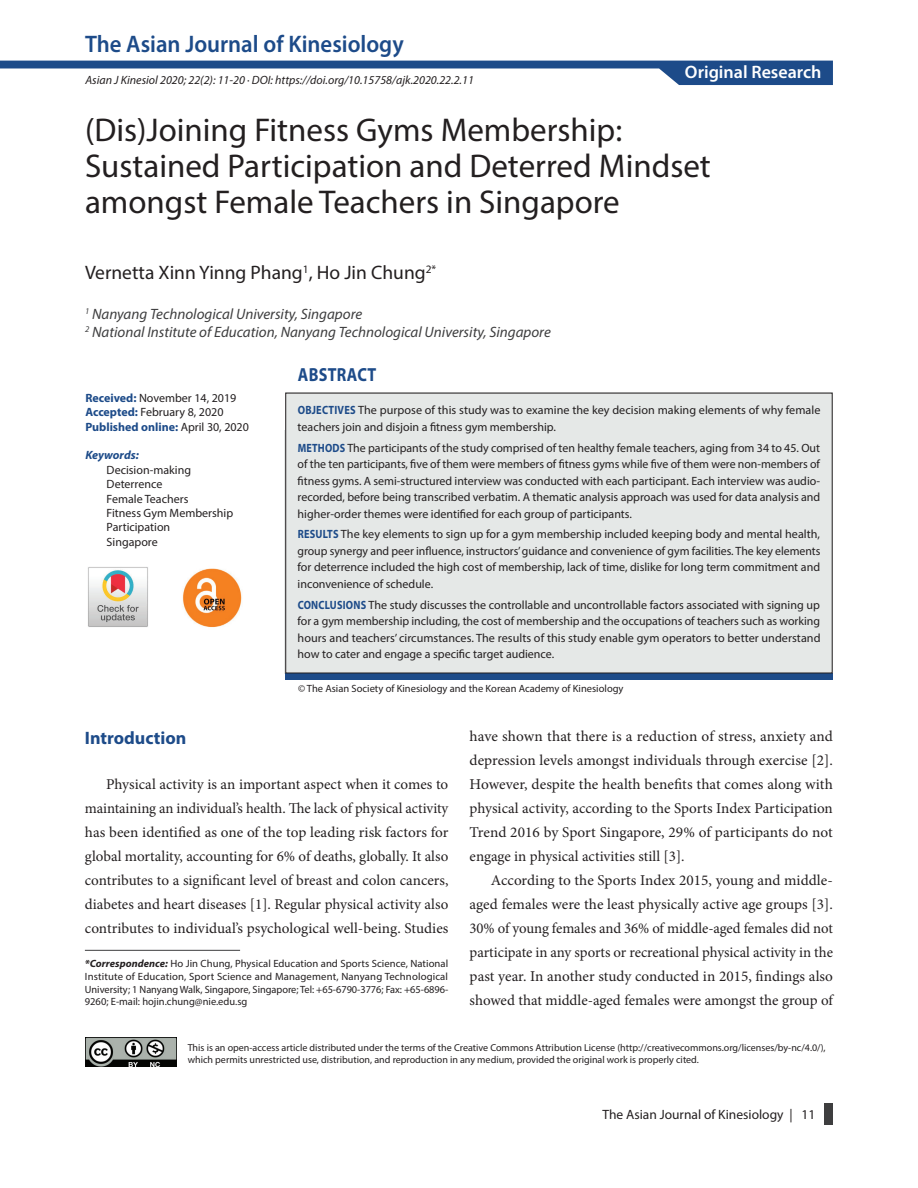
<style>
.page{position:relative;width:918px;height:1188px;background:#fff}
.page>*{position:absolute;margin:0;border:0;box-sizing:border-box;transform-origin:0 0}
.judul{font:33px/36px "Myriad Pro";color:#231f20}
.t1{font:600 24px "Myriad Pro";color:#1d4b89;scale:.95 1}
.penulis{font:19.5px "Myriad Pro";color:#231f20}
.judul_abstrak{font:700 18.9px "Myriad Pro";letter-spacing:.02em;color:#1d4b89;scale:.85 1}
.t2{font:600 18px "Myriad Pro";color:#fff}
.sub_1{font:700 18px "Myriad Pro";color:#1d4b89}
.isi{font:15px/24px "Minion Pro";color:#231f20;text-align:justify}
.afiliasi{font:italic 15px "Myriad Pro";color:#3e3e3f}
.t3{font:13.5px "Myriad Pro";color:#231f20}
.isi_abstrak{font:12px/16.5px "Myriad Pro";color:#231f20;text-align:justify}
.keyword_info{font:12px "Myriad Pro";color:#231f20}
.t4{font:italic 12px "Myriad Pro";color:#231f20}
.info{font:12px "Myriad Pro";color:#231f20}
.info-2{font:700 12px "Myriad Pro";color:#1d4b89}
.info-3{font:italic 700 12px "Myriad Pro";color:#1d4b89}
.koresponden{font:10.5px/12.6px "Myriad Pro";color:#231f20;text-align:justify}
.t5{font:10.05px/12px "Myriad Pro";color:#231f20}
.s1{font-weight:700;color:#1d4b89}
.s2{font-weight:400;color:#231f20}
.s3{font-weight:700;font-style:italic}
</style>
<div class="page">
<div style="left:824px;top:1103px;width:9px;height:21px;background:#3e3e3f"></div>
<img style="left:85px;top:1037px;width:92px;height:30px">
<svg style="left:0;top:61px;width:833px;height:24px"></svg>
<img style="left:88px;top:567px;width:60px;height:60px">
<img style="left:182px;top:568px;width:60px;height:60px">
<div style="left:285px;top:393px;width:548px;height:54px;background:#e5e8e7"></div>
<div style="left:285px;top:430px;width:548px;height:103px;background:#e5e8e7"></div>
<div style="left:285px;top:517px;width:548px;height:87px;background:#e5e8e7"></div>
<div style="left:285px;top:587px;width:548px;height:87px;background:#e5e8e7"></div>
<div style="left:285px;top:673px;width:548px;height:7px;background:#1d4b89"></div>
<hr style="left:85px;top:950px;width:155px;height:1px;background:#3e3e3f">
<div style="left:285px;top:393px;width:548px;height:280px;border:1px solid #231f20"></div>
<h2 class="t1" style="left:85px;top:28px;width:337px">The Asian Journal of Kinesiology</h2>
<h3 class="t2" style="left:685px;top:61px;width:138px">Original Research</h3>
<p class="judul" style="left:85px;top:112px;width:627px">(Dis)Joining Fitness Gyms Membership:<br>Sustained Participation and Deterred Mindset amongst Female Teachers in Singapore</p>
<p class="t4" style="left:85px;top:72px;width:390px">Asian J Kinesiol 2020; 22(2): 11-20 · DOI: https://doi.org/10.15758/ajk.2020.22.2.11</p>
<p class="penulis" style="left:85px;top:261px;width:353px">Vernetta Xinn Yinng Phang<sup>1</sup>, Ho Jin Chung<sup>2*</sup></p>
<p class="afiliasi" style="left:85px;top:304px;width:279px"><sup>1</sup> Nanyang Technological University, Singapore</p>
<p class="afiliasi" style="left:85px;top:322px;width:467px"><sup>2</sup> National Institute of Education, Nanyang Technological University, Singapore</p>
<p class="info" style="left:85px;top:390px;width:153px"><span class="s1">Received:</span> November 14, 2019</p>
<p class="info" style="left:85px;top:405px;width:140px"><span class="s1">Accepted:</span> February 8, 2020</p>
<p class="info-2" style="left:85px;top:419px;width:165px">Published online: <span class="s2">April 30, 2020</span></p>
<p class="info-3" style="left:85px;top:447px;width:55px">Keywords:</p>
<p class="keyword_info" style="left:107px;top:462px;width:86px">Decision-making</p>
<p class="keyword_info" style="left:107px;top:477px;width:57px">Deterrence</p>
<p class="keyword_info" style="left:107px;top:491px;width:83px">Female Teachers</p>
<p class="keyword_info" style="left:107px;top:505px;width:128px">Fitness Gym Membership</p>
<p class="keyword_info" style="left:107px;top:520px;width:65px">Participation</p>
<p class="keyword_info" style="left:107px;top:534px;width:53px">Singapore</p>
<p class="judul_abstrak" style="left:298px;top:362px;width:94px">ABSTRACT</p>
<p class="isi_abstrak" style="left:298px;top:402px;width:524px"><span class="s1">OBJECTIVES</span> The purpose of this study was to examine the key decision making elements of why female teachers join and disjoin a fitness gym membership.</p>
<p class="isi_abstrak" style="left:298px;top:439px;width:524px"><span class="s1">METHODS</span> The participants of the study comprised of ten healthy female teachers, aging from 34 to 45. Out of the ten participants, five of them were members of fitness gyms while five of them were non-members of fitness gyms. A semi-structured interview was conducted with each participant. Each interview was audio&shy;recorded, before being transcribed verbatim. A thematic analysis approach was used for data analysis and higher-order themes were identified for each group of participants.</p>
<p class="isi_abstrak" style="left:298px;top:526px;width:524px"><span class="s1">RESULTS</span> The key elements to sign up for a gym membership included keeping body and mental health, group synergy and peer influence, instructors’ guidance and convenience of gym facilities. The key elements for deterrence included the high cost of membership, lack of time, dislike for long term commitment and inconvenience of schedule.</p>
<p class="isi_abstrak" style="left:298px;top:596px;width:524px"><span class="s1">CONCLUSIONS</span> The study discusses the controllable and uncontrollable factors associated with signing up for a gym membership including, the cost of membership and the occupations of teachers such as working hours and teachers’ circumstances. The results of this study enable gym operators to better understand how to cater and engage a specific target audience.</p>
<p class="koresponden" style="left:298px;top:682px;width:327px">© The Asian Society of Kinesiology and the Korean Academy of Kinesiology</p>
<p class="sub_1" style="left:85px;top:726px;width:103px">Introduction</p>
<p class="isi" style="left:85px;top:772px;width:365px;text-indent:21px">Physical activity is an important aspect when it comes to maintaining an individual’s health. The lack of physical activity has been identified as one of the top leading risk factors for global mortality, accounting for 6% of deaths, globally. It also contributes to a significant level of breast and colon cancers, diabetes and heart diseases [1]. Regular physical activity also contributes to individual’s psychological well-being. Studies</p>
<p class="koresponden" style="left:85px;top:957px;width:365px"><span class="s3">*Correspondence:</span> Ho Jin Chung, Physical Education and Sports Science, National Institute of Education, Sport Science and Management, Nanyang Technological University; 1 Nanyang Walk, Singapore, Singapore; Tel: +65-6790-3776; Fax: +65-6896- 9260; E-mail: hojin.chung@nie.edu.sg</p>
<p class="isi" style="left:470px;top:724px;width:365px">have shown that there is a reduction of stress, anxiety and depression levels amongst individuals through exercise [2].<br>However, despite the health benefits that comes along with physical activity, according to the Sports Index Participation Trend 2016 by Sport Singapore, 29% of participants do not engage in physical activities still [3].</p>
<p class="isi" style="left:470px;top:868px;width:365px;text-indent:21px">According to the Sports Index 2015, young and middle&shy;aged females were the least physically active age groups [3].<br>30% of young females and 36% of middle-aged females did not participate in any sports or recreational physical activity in the past year. In another study conducted in 2015, findings also showed that middle-aged females were amongst the group of</p>
<p class="t5" style="left:188px;top:1042px;width:639px">This is an open-access article distributed under the terms of the Creative Commons Attribution License (http://creativecommons.org/licenses/by-nc/4.0/), which permits unrestricted use, distribution, and reproduction in any medium, provided the original work is properly cited.</p>
<p class="t3" style="left:602px;top:1106px;width:214px">The Asian Journal of Kinesiology | 11</p>
</div>
